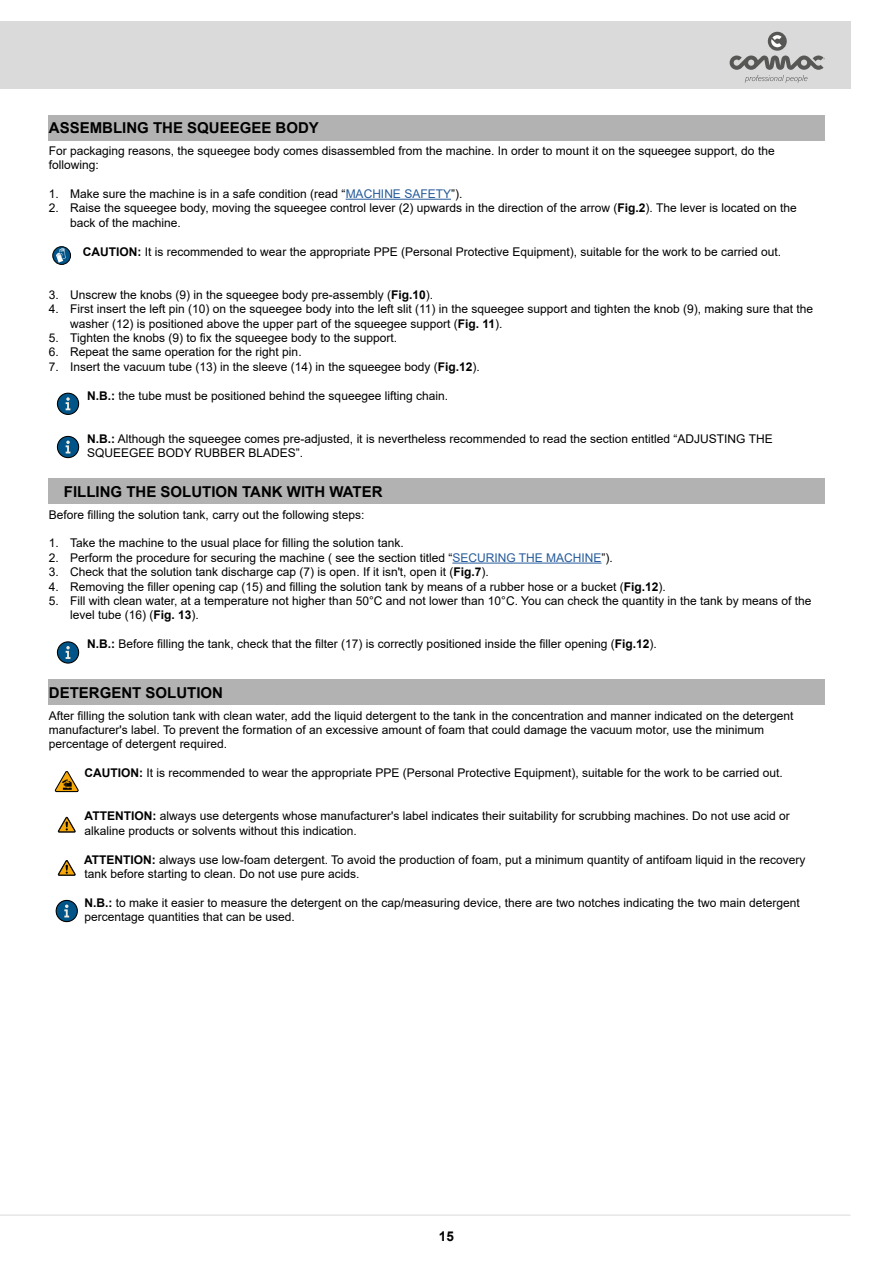
<style>
.page{position:relative;width:893px;height:1263px;background:#fff}
.page>*{position:absolute;margin:0;border:0;box-sizing:border-box;transform-origin:0 0}
.t1{font:700 15px "Arial";color:#000}
.t2{font:700 13.5px "Arial";color:#000}
.t3{font:12px/14.4px "Arial";color:#000}
.s1{color:#275b9b}
.s2{font-weight:700}
</style>
<div class="page">
<hr style="left:346px;top:199px;width:105px;height:1px;background:#275b9b">
<div style="left:49px;top:115px;width:776px;height:25px;background:#b3b2b2"></div>
<div style="left:57px;top:393px;width:22px;height:21px;background:#005487;border-radius:50%"></div>
<div style="left:57px;top:393px;width:22px;height:22px;border:1px solid #000;border-radius:50%"></div>
<svg style="left:66px;top:397px;width:4px;height:13px"></svg>
<svg style="left:57px;top:436px;width:22px;height:22px"></svg>
<div style="left:57px;top:436px;width:22px;height:22px;border:1px solid #000;border-radius:50%"></div>
<svg style="left:66px;top:440px;width:4px;height:13px"></svg>
<svg style="left:53px;top:247px;width:18px;height:17px"></svg>
<div style="left:52px;top:246px;width:19px;height:19px;border:1px solid #000;border-radius:50%"></div>
<svg style="left:56px;top:248px;width:10px;height:15px"></svg>
<div style="left:49px;top:680px;width:776px;height:25px;background:#b3b2b2"></div>
<svg style="left:55px;top:771px;width:24px;height:21px"></svg>
<svg style="left:58px;top:816px;width:18px;height:17px"></svg>
<svg style="left:58px;top:860px;width:18px;height:16px"></svg>
<div style="left:56px;top:900px;width:21px;height:21px;background:#005487;border-radius:50%"></div>
<div style="left:56px;top:900px;width:22px;height:22px;border:1px solid #000;border-radius:50%"></div>
<svg style="left:64px;top:904px;width:5px;height:13px"></svg>
<hr style="left:452px;top:563px;width:149px;height:1px;background:#275b9b">
<div style="left:49px;top:479px;width:776px;height:25px;background:#b3b2b2"></div>
<div style="left:57px;top:642px;width:22px;height:21px;background:#005487;border-radius:50%"></div>
<div style="left:57px;top:641px;width:22px;height:23px;border:1px solid #000;border-radius:50%"></div>
<svg style="left:66px;top:646px;width:4px;height:13px"></svg>
<div style="left:0;top:21px;width:850px;height:68px;background:#dadada"></div>
<div style="left:768px;top:32px;width:19px;height:19px;background:#575756;border-radius:50%"></div>
<svg style="left:771px;top:35px;width:11px;height:12px"></svg>
<svg style="left:730px;top:56px;width:95px;height:27px"></svg>
<hr style="left:0;top:1215px;width:850px;height:1px;background:#dadada">
<p class="t1" style="left:49px;top:117px;width:272px">ASSEMBLING THE SQUEEGEE BODY</p>
<p class="t3" style="left:49px;top:143px;width:727px">For packaging reasons, the squeegee body comes disassembled from the machine. In order to mount it on the squeegee support, do the following:</p>
<p class="t3" style="left:49px;top:186px;width:415px">1. Make sure the machine is in a safe condition (read “<span class="s1">MACHINE SAFETY</span>”).</p>
<p class="t3" style="left:70px;top:201px;width:728px;text-indent:-21px">2. Raise the squeegee body, moving the squeegee control lever (2) upwards in the direction of the arrow (<span class="s2">Fig.2</span>). The lever is located on the back of the machine.</p>
<p class="t3" style="left:83px;top:244px;width:700px"><span class="s2">CAUTION:</span> It is recommended to wear the appropriate PPE (Personal Protective Equipment), suitable for the work to be carried out.</p>
<p class="t3" style="left:49px;top:287px;width:386px">3. Unscrew the knobs (9) in the squeegee body pre-assembly (<span class="s2">Fig.10</span>).</p>
<p class="t3" style="left:70px;top:302px;width:744px;text-indent:-21px">4. First insert the left pin (10) on the squeegee body into the left slit (11) in the squeegee support and tighten the knob (9), making sure that the washer (12) is positioned above the upper part of the squeegee support (<span class="s2">Fig. 11</span>).</p>
<p class="t3" style="left:49px;top:330px;width:350px">5. Tighten the knobs (9) to fix the squeegee body to the support.</p>
<p class="t3" style="left:49px;top:345px;width:254px">6. Repeat the same operation for the right pin.</p>
<p class="t3" style="left:49px;top:359px;width:432px">7. Insert the vacuum tube (13) in the sleeve (14) in the squeegee body (<span class="s2">Fig.12</span>).</p>
<p class="t3" style="left:87px;top:388px;width:362px"><span class="s2">N.B.:</span> the tube must be positioned behind the squeegee lifting chain.</p>
<p class="t3" style="left:87px;top:431px;width:687px"><span class="s2">N.B.:</span> Although the squeegee comes pre-adjusted, it is nevertheless recommended to read the section entitled “ADJUSTING THE<br>SQUEEGEE BODY RUBBER BLADES”.</p>
<p class="t1" style="left:64px;top:481px;width:320px">FILLING THE SOLUTION TANK WITH WATER</p>
<p class="t3" style="left:49px;top:507px;width:317px">Before filling the solution tank, carry out the following steps:</p>
<p class="t3" style="left:49px;top:536px;width:356px">1. Take the machine to the usual place for filling the solution tank.</p>
<p class="t3" style="left:49px;top:550px;width:565px">2. Perform the procedure for securing the machine ( see the section titled “<span class="s1">SECURING THE MACHINE</span>”).</p>
<p class="t3" style="left:49px;top:565px;width:441px">3. Check that the solution tank discharge cap (7) is open. If it isn't, open it (<span class="s2">Fig.7</span>).</p>
<p class="t3" style="left:49px;top:579px;width:618px">4. Removing the filler opening cap (15) and filling the solution tank by means of a rubber hose or a bucket (<span class="s2">Fig.12</span>).</p>
<p class="t3" style="left:70px;top:593px;width:743px;text-indent:-21px">5. Fill with clean water, at a temperature not higher than 50°C and not lower than 10°C. You can check the quantity in the tank by means of the level tube (16) (<span class="s2">Fig. 13</span>).</p>
<p class="t3" style="left:87px;top:637px;width:571px"><span class="s2">N.B.:</span> Before filling the tank, check that the filter (17) is correctly positioned inside the filler opening (<span class="s2">Fig.12</span>).</p>
<p class="t1" style="left:49px;top:682px;width:176px">DETERGENT SOLUTION</p>
<p class="t3" style="left:49px;top:708px;width:746px">After filling the solution tank with clean water, add the liquid detergent to the tank in the concentration and manner indicated on the detergent manufacturer's label. To prevent the formation of an excessive amount of foam that could damage the vacuum motor, use the minimum percentage of detergent required.</p>
<p class="t3" style="left:85px;top:766px;width:700px"><span class="s2">CAUTION:</span> It is recommended to wear the appropriate PPE (Personal Protective Equipment), suitable for the work to be carried out.</p>
<p class="t3" style="left:85px;top:809px;width:707px"><span class="s2">ATTENTION:</span> always use detergents whose manufacturer's label indicates their suitability for scrubbing machines. Do not use acid or alkaline products or solvents without this indication.</p>
<p class="t3" style="left:84px;top:852px;width:723px"><span class="s2">ATTENTION:</span> always use low-foam detergent. To avoid the production of foam, put a minimum quantity of antifoam liquid in the recovery tank before starting to clean. Do not use pure acids.</p>
<p class="t3" style="left:85px;top:895px;width:717px"><span class="s2">N.B.:</span> to make it easier to measure the detergent on the cap/measuring device, there are two notches indicating the two main detergent percentage quantities that can be used.</p>
<p class="t2" style="left:439px;top:1227px;width:17px">15</p>
</div>
